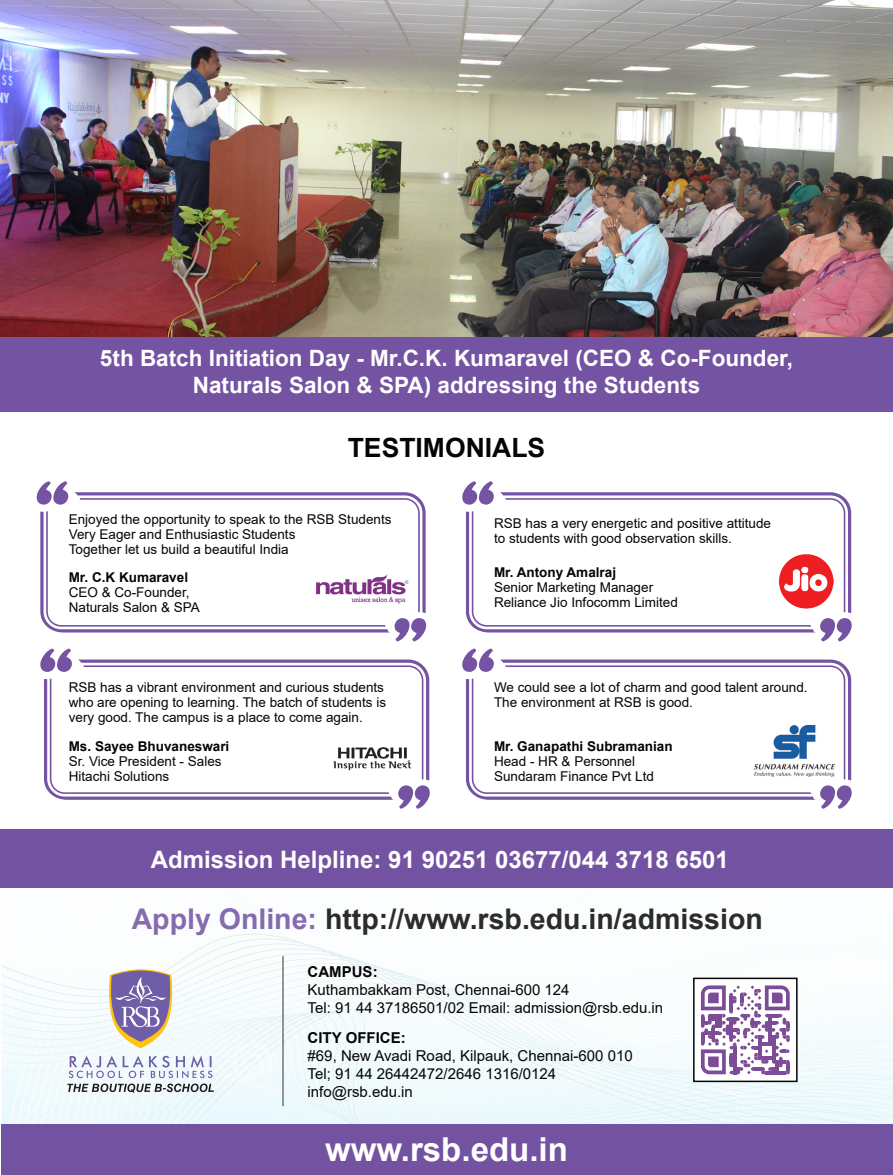
<style>
.page{position:relative;width:893px;height:1175px;background:#fff}
.page>*{position:absolute;margin:0;border:0;box-sizing:border-box;transform-origin:0 0}
.t1{font:700 33px "Arial";color:#fff}
.t2{font:700 28.5px "Arial";color:#090908}
.t3{font:700 26.55px "Arial";color:#050504}
.t4{font:700 24px "Arial";color:#fff}
.t5{font:700 22.5px/27px "Arial";color:#fff;text-align:center}
.t6{font:15px/18px "Arial";color:#050504}
.t7{font:700 15px "Arial";color:#050504}
.t8{font:13.5px/15px "Arial";color:#050504}
.t9{font:700 13.5px "Arial";color:#050504}
.s1{color:#7453a2}
</style>
<div class="page">
<img style="left:1px;top:829px;width:891px;height:295px">
<img style="left:1px;top:0;width:891px;height:337px">
<div style="left:0;top:337px;width:892px;height:74px;background:#7453a2"></div>
<svg style="left:466px;top:492px;width:385px;height:140px"></svg>
<svg style="left:462px;top:481px;width:32px;height:23px"></svg>
<svg style="left:820px;top:618px;width:31px;height:23px"></svg>
<svg style="left:40px;top:492px;width:385px;height:140px"></svg>
<svg style="left:37px;top:481px;width:31px;height:23px"></svg>
<svg style="left:394px;top:618px;width:32px;height:23px"></svg>
<svg style="left:466px;top:659px;width:385px;height:140px"></svg>
<svg style="left:462px;top:648px;width:32px;height:24px"></svg>
<svg style="left:820px;top:785px;width:31px;height:23px"></svg>
<svg style="left:44px;top:659px;width:385px;height:140px"></svg>
<svg style="left:40px;top:648px;width:32px;height:24px"></svg>
<svg style="left:398px;top:785px;width:32px;height:23px"></svg>
<img style="left:754px;top:725px;width:80px;height:51px">
<img style="left:778px;top:553px;width:55px;height:55px">
<img style="left:311px;top:552px;width:102px;height:57px">
<div style="left:345px;top:533px;width:49px;height:28px;background:#fff"></div>
<div style="left:1px;top:1124px;width:891px;height:50px;background:#7352a1"></div>
<div style="left:693px;top:978px;width:103px;height:103px;background:#fff"></div>
<svg style="left:700px;top:985px;width:89px;height:89px"></svg>
<div style="left:693px;top:977px;width:104px;height:105px;border:2px solid #050504"></div>
<svg style="left:108px;top:969px;width:65px;height:79px"></svg>
<svg style="left:67px;top:1055px;width:147px;height:37px"></svg>
<hr style="left:282px;top:955px;width:2px;height:151px;background:#050504">
<h3 class="t5" style="left:100px;top:344px;width:694px">5th Batch Initiation Day - Mr.C.K. Kumaravel (CEO &amp; Co-Founder,<br>Naturals Salon &amp; SPA) addressing the Students</h3>
<h3 class="t3" style="left:348px;top:428px;width:199px">TESTIMONIALS</h3>
<p class="t8" style="left:69px;top:512px;width:324px">Enjoyed the opportunity to speak to the RSB Students<br>Very Eager and Enthusiastic Students<br>Together let us build a beautiful India</p>
<p class="t8" style="left:494px;top:515px;width:278px">RSB has a very energetic and positive attitude to students with good observation skills.</p>
<p class="t9" style="left:494px;top:563px;width:124px">Mr. Antony Amalraj</p>
<p class="t8" style="left:494px;top:580px;width:185px">Senior Marketing Manager<br>Reliance Jio Infocomm Limited</p>
<p class="t9" style="left:69px;top:567px;width:121px">Mr. C.K Kumaravel</p>
<p class="t8" style="left:69px;top:584px;width:133px">CEO &amp; Co-Founder,<br>Naturals Salon &amp; SPA</p>
<p class="t8" style="left:69px;top:679px;width:319px">RSB has a vibrant environment and curious students who are opening to learning. The batch of students is very good. The campus is a place to come again.</p>
<p class="t9" style="left:69px;top:736px;width:162px">Ms. Sayee Bhuvaneswari</p>
<p class="t8" style="left:69px;top:753px;width:154px">Sr. Vice President - Sales<br>Hitachi Solutions</p>
<p class="t8" style="left:494px;top:679px;width:315px">We could see a lot of charm and good talent around.<br>The environment at RSB is good.</p>
<p class="t9" style="left:494px;top:736px;width:180px">Mr. Ganapathi Subramanian</p>
<p class="t8" style="left:494px;top:753px;width:161px">Head - HR &amp; Personnel<br>Sundaram Finance Pvt Ltd</p>
<h3 class="t4" style="left:151px;top:842px;width:579px">Admission Helpline: 91 90251 03677/044 3718 6501</h3>
<h2 class="t2" style="left:132px;top:899px;width:632px"><span class="s1">Apply Online:</span> http://www.rsb.edu.in/admission</h2>
<p class="t7" style="left:307px;top:961px;width:71px">CAMPUS:</p>
<p class="t6" style="left:307px;top:980px;width:357px">Kuthambakkam Post, Chennai-600 124<br>Tel: 91 44 37186501/02 Email: admission@rsb.edu.in</p>
<p class="t7" style="left:307px;top:1027px;width:100px">CITY OFFICE:</p>
<p class="t6" style="left:307px;top:1046px;width:326px">#69, New Avadi Road, Kilpauk, Chennai-600 010<br>Tel; 91 44 26442472/2646 1316/0124 info@rsb.edu.in</p>
<h1 class="t1" style="left:325px;top:1126px;width:244px">www.rsb.edu.in</h1>
</div>
